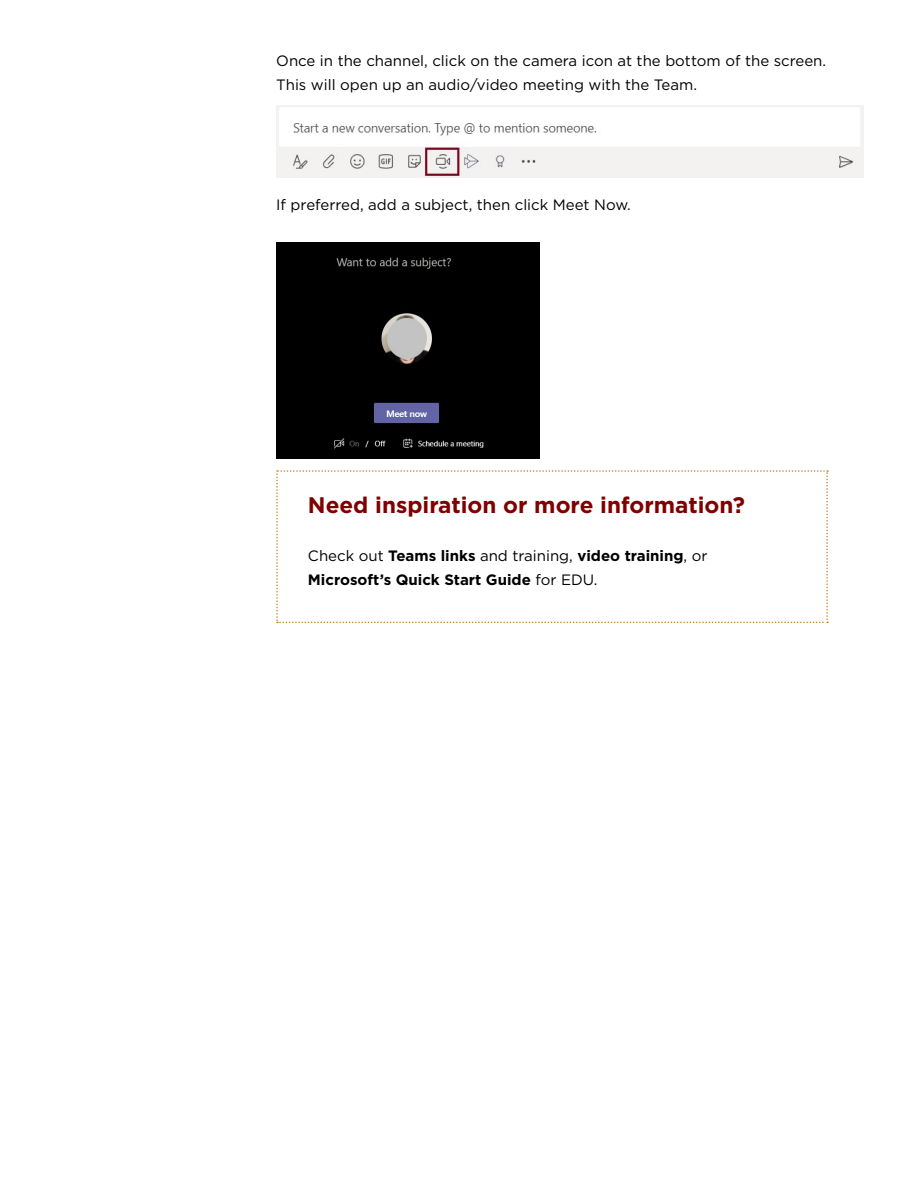
<style>
.page{position:relative;width:918px;height:1188px;background:#fff}
.page>*{position:absolute;margin:0;border:0;box-sizing:border-box;transform-origin:0 0}
.t1{font:700 22.5px "Gotham";color:#800000}
.t2{font:15px/24px "Gotham";color:#000}
.t3{font:700 15px/24px "Gotham";color:#000}
.s1{font-weight:400}
</style>
<div class="page">
<svg style="left:276px;top:470px;width:552px;height:153px"></svg>
<img style="left:276px;top:242px;width:264px;height:216px">
<img style="left:276px;top:105px;width:588px;height:72px">
<p class="t2" style="left:276px;top:48px;width:551px">Once in the channel, click on the camera icon at the bottom of the screen.<br>This will open up an audio/video meeting with the Team.</p>
<p class="t2" style="left:276px;top:192px;width:356px">If preferred, add a subject, then click Meet Now.</p>
<h1 class="t1" style="left:308px;top:491px;width:439px">Need inspiration or more information?</h1>
<p class="t3" style="left:308px;top:544px;width:401px"><span class="s1">Check out</span> Teams links <span class="s1">and training,</span> video training<span class="s1">, or<br></span>Microsoft’s Quick Start Guide <span class="s1">for EDU.</span></p>
</div>
